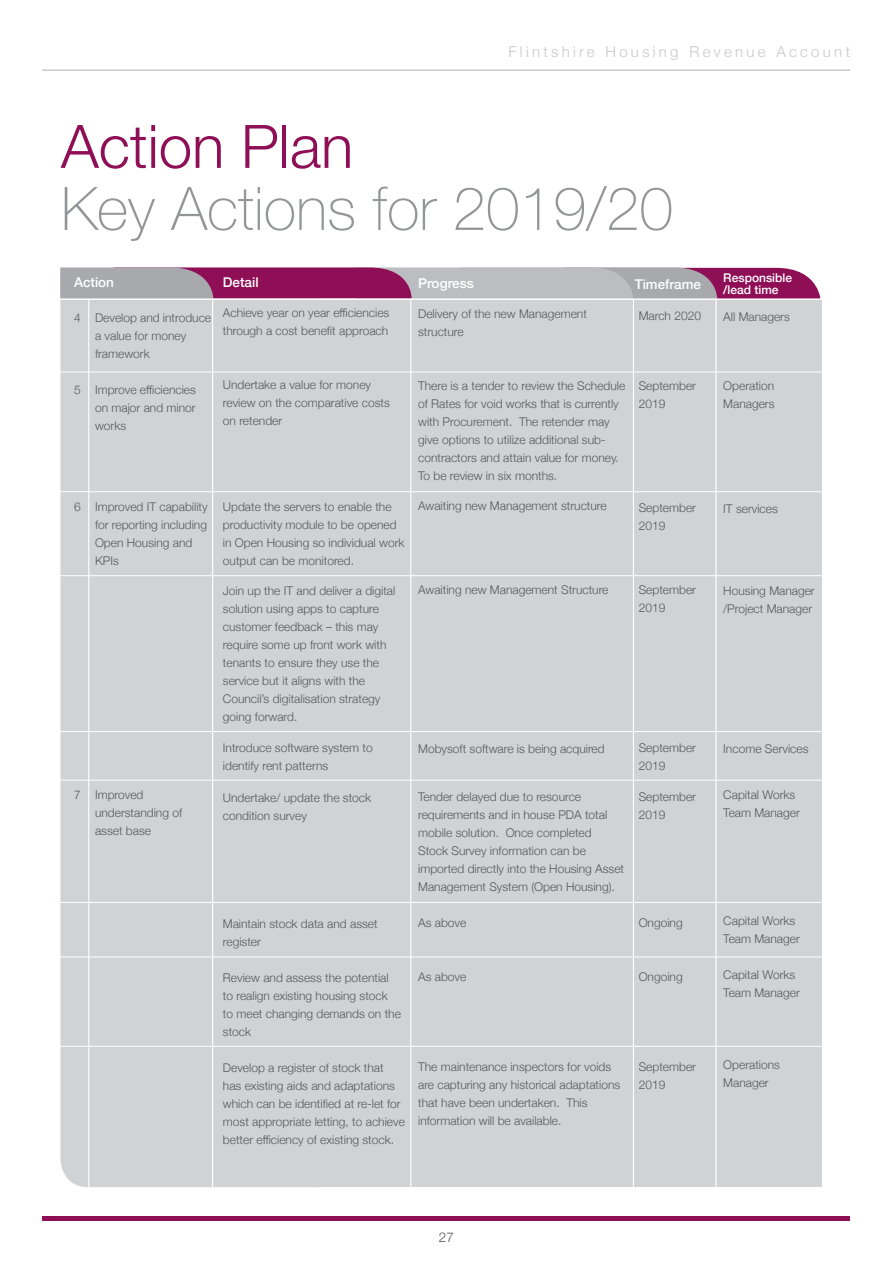
<style>
.page{position:relative;width:893px;height:1263px;background:#fff}
.page>*{position:absolute;margin:0;border:0;box-sizing:border-box;transform-origin:0 0}
.t1{font:100 60px "Helvetica Neue";color:#939598}
.t2{font:300 60px "Helvetica Neue";color:#8e0f56}
.t3{font:300 15px "Helvetica Neue";letter-spacing:.22em;color:#c7c8ca}
.t4{font:500 13.5px "Helvetica Neue";color:#fff}
.t5{font:300 13.5px "Helvetica Neue";color:#57585a}
.t6{font:300 12px/18px "Helvetica Neue";color:#57585a}
.t7{font:500 12px "Helvetica Neue";color:#fff}
</style>
<div class="page">
<hr style="left:42px;top:69px;width:808px;height:2px;background:#c7c8ca">
<hr style="left:42px;top:1216px;width:808px;height:4px;background:#8e0f56">
<div style="left:180px;top:299px;width:642px;height:888px;background:#d1d2d4"></div>
<svg style="left:60px;top:304px;width:259px;height:883px"></svg>
<svg style="left:60px;top:267px;width:761px;height:37px;background:#ab7f9a"></svg>
<hr style="left:212px;top:300px;width:1px;height:900px;background:#fff">
<hr style="left:0;top:298px;width:829px;height:2px;background:#fff">
<hr style="left:410px;top:299px;width:1px;height:899px;background:#fff">
<hr style="left:88px;top:299px;width:1px;height:904px;background:#fff">
<hr style="left:9px;top:491px;width:828px;height:1px;background:#fff">
<hr style="left:0;top:372px;width:829px;height:1px;background:#fff">
<hr style="left:633px;top:300px;width:1px;height:901px;background:#fff">
<hr style="left:22px;top:575px;width:841px;height:1px;background:#fff">
<hr style="left:16px;top:731px;width:828px;height:1px;background:#fff">
<hr style="left:715px;top:299px;width:2px;height:902px;background:#fff">
<hr style="left:21px;top:780px;width:828px;height:1px;background:#fff">
<hr style="left:22px;top:902px;width:828px;height:1px;background:#fff">
<hr style="left:48px;top:957px;width:829px;height:1px;background:#fff">
<hr style="left:31px;top:1046px;width:829px;height:1px;background:#fff">
<p class="t3" style="left:509px;top:40px;width:343px">Flintshire Housing Revenue Account</p>
<p class="t2" style="left:61px;top:98px;width:294px">Action Plan</p>
<p class="t1" style="left:61px;top:163px;width:613px">Key Actions for 2019/20</p>
<p class="t4" style="left:74px;top:272px;width:42px">Action</p>
<p class="t6" style="left:95px;top:308px;width:118px;text-indent:-21px">4 Develop and introduce a value for money framework</p>
<p class="t6" style="left:95px;top:380px;width:102px;text-align:justify;text-indent:-21px">5 Improve efficiencies on major and minor works</p>
<p class="t4" style="left:223px;top:272px;width:37px">Detail</p>
<p class="t6" style="left:223px;top:303px;width:168px">Achieve year on year efficiencies through a cost benefit approach</p>
<p class="t4" style="left:418px;top:272px;width:57px">Progress</p>
<p class="t6" style="left:418px;top:304px;width:170px">Delivery of the new Management structure</p>
<p class="t4" style="left:635px;top:273px;width:68px">Timeframe</p>
<p class="t6" style="left:639px;top:305px;width:64px">March 2020</p>
<p class="t6" style="left:223px;top:375px;width:168px">Undertake a value for money review on the comparative costs on retender</p>
<p class="t6" style="left:639px;top:376px;width:59px">September</p>
<p class="t6" style="left:639px;top:394px;width:28px">2019</p>
<p class="t6" style="left:418px;top:376px;width:209px">There is a tender to review the Schedule of Rates for void works that is currently with Procurement. The retender may give options to utilize additional sub&shy;contractors and attain value for money.<br>To be review in six months.</p>
<p class="t6" style="left:418px;top:496px;width:190px">Awaiting new Management structure</p>
<p class="t6" style="left:95px;top:497px;width:114px;text-indent:-21px">6 Improved IT capability for reporting including<br>Open Housing and<br>KPIs</p>
<p class="t6" style="left:223px;top:497px;width:183px">Update the servers to enable the productivity module to be opened in Open Housing so individual work output can be monitored.</p>
<p class="t6" style="left:223px;top:581px;width:174px">Join up the IT and deliver a digital solution using apps to capture customer feedback – this may require some up front work with tenants to ensure they use the service but it aligns with the<br>Council’s digitalisation strategy going forward.</p>
<p class="t6" style="left:223px;top:738px;width:151px">Introduce software system to identify rent patterns</p>
<p class="t6" style="left:223px;top:788px;width:150px">Undertake/ update the stock condition survey</p>
<p class="t6" style="left:639px;top:497px;width:59px">September</p>
<p class="t6" style="left:639px;top:515px;width:28px">2019</p>
<p class="t6" style="left:639px;top:580px;width:59px">September</p>
<p class="t6" style="left:639px;top:598px;width:28px">2019</p>
<p class="t6" style="left:418px;top:580px;width:192px">Awaiting new Management Structure</p>
<p class="t6" style="left:639px;top:737px;width:59px">September</p>
<p class="t6" style="left:639px;top:755px;width:28px">2019</p>
<p class="t6" style="left:639px;top:787px;width:59px">September</p>
<p class="t6" style="left:639px;top:805px;width:28px">2019</p>
<p class="t6" style="left:418px;top:739px;width:188px">Mobysoft software is being acquired</p>
<p class="t6" style="left:418px;top:787px;width:208px">Tender delayed due to resource requirements and in house PDA total mobile solution. Once completed Stock Survey information can be imported directly into the Housing Asset Management System (Open Housing).</p>
<p class="t6" style="left:418px;top:913px;width:50px">As above</p>
<p class="t6" style="left:95px;top:785px;width:89px;text-indent:-21px">7 Improved understanding of asset base</p>
<p class="t6" style="left:639px;top:913px;width:46px">Ongoing</p>
<p class="t6" style="left:223px;top:914px;width:156px">Maintain stock data and asset register</p>
<p class="t6" style="left:223px;top:968px;width:180px">Review and assess the potential to realign existing housing stock to meet changing demands on the stock</p>
<p class="t6" style="left:223px;top:1058px;width:184px">Develop a register of stock that has existing aids and adaptations which can be identified at re-let for most appropriate letting, to achieve better efficiency of existing stock.</p>
<p class="t6" style="left:639px;top:967px;width:46px">Ongoing</p>
<p class="t6" style="left:418px;top:967px;width:50px">As above</p>
<p class="t6" style="left:639px;top:1057px;width:59px">September</p>
<p class="t6" style="left:639px;top:1075px;width:28px">2019</p>
<p class="t6" style="left:418px;top:1057px;width:204px">The maintenance inspectors for voids are capturing any historical adaptations that have been undertaken. This information will be available.</p>
<p class="t7" style="left:723px;top:268px;width:70px">Responsible</p>
<p class="t7" style="left:723px;top:280px;width:57px">/lead time</p>
<p class="t6" style="left:723px;top:306px;width:68px">All Managers</p>
<p class="t6" style="left:723px;top:375px;width:52px">Operation</p>
<p class="t6" style="left:723px;top:393px;width:53px">Managers</p>
<p class="t6" style="left:723px;top:498px;width:56px">IT services</p>
<p class="t6" style="left:723px;top:581px;width:93px">Housing Manager</p>
<p class="t6" style="left:723px;top:599px;width:90px">/Project Manager</p>
<p class="t6" style="left:723px;top:738px;width:87px">Income Services</p>
<p class="t6" style="left:723px;top:785px;width:74px">Capital Works</p>
<p class="t6" style="left:723px;top:803px;width:78px">Team Manager</p>
<p class="t6" style="left:723px;top:911px;width:74px">Capital Works</p>
<p class="t6" style="left:723px;top:929px;width:78px">Team Manager</p>
<p class="t6" style="left:723px;top:965px;width:74px">Capital Works</p>
<p class="t6" style="left:723px;top:983px;width:78px">Team Manager</p>
<p class="t6" style="left:723px;top:1055px;width:58px">Operations</p>
<p class="t6" style="left:723px;top:1073px;width:47px">Manager</p>
<p class="t5" style="left:439px;top:1226px;width:17px">27</p>
</div>
